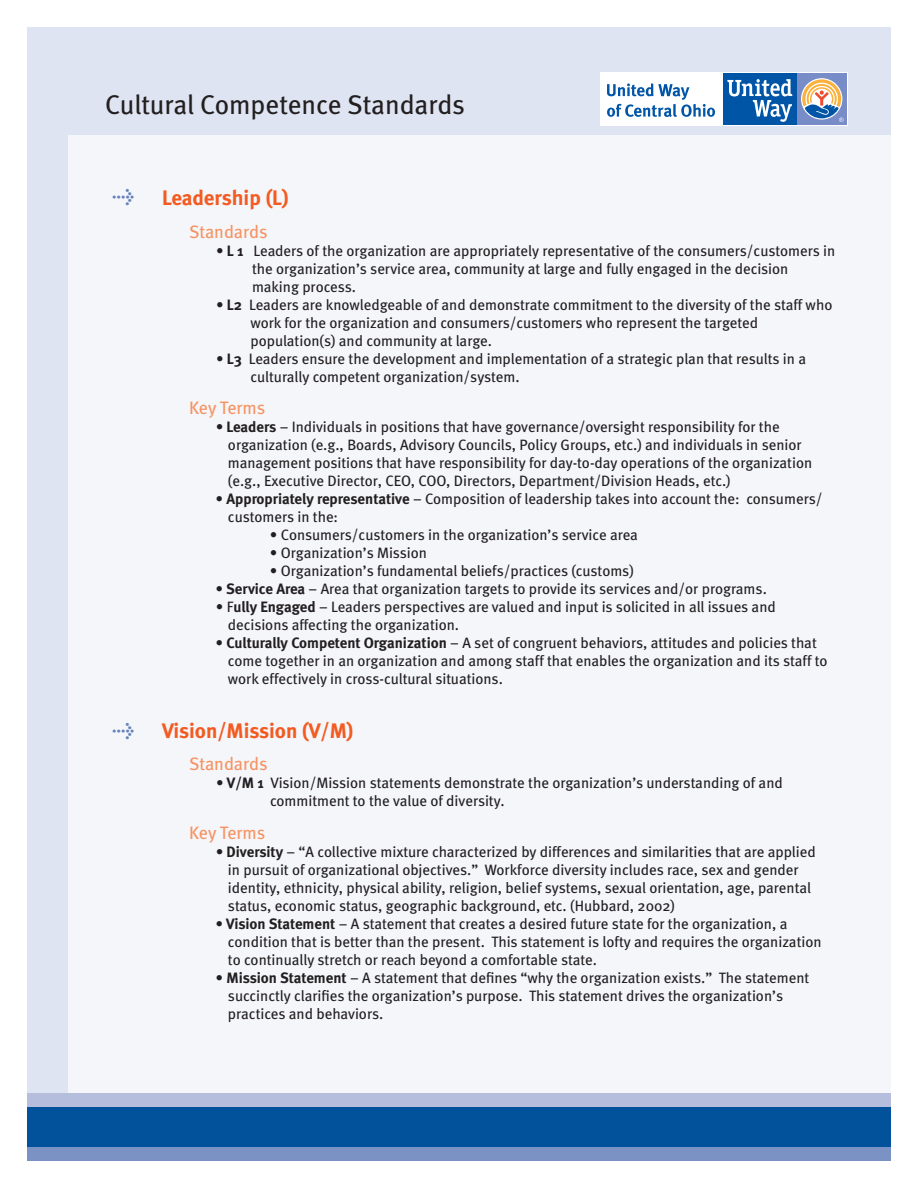
<style>
.page{position:relative;width:918px;height:1188px;background:#fff}
.page>*{position:absolute;margin:0;border:0;box-sizing:border-box;transform-origin:0 0}
.t1{font:27px "Meta";color:#231f20}
.t2{font:700 21px "Meta";letter-spacing:-.005em;color:#f25b21}
.t3{font:18px "Meta";color:#f79362}
.t4{font:18px "Meta Bold Expert";color:#6582ba}
.t5{font:15px/18px "Meta";color:#231f20}
.s1{font-weight:700}
</style>
<div class="page">
<div style="left:44px;top:108px;width:847px;height:992px;background:#f4f6fa"></div>
<div style="left:27px;top:27px;width:864px;height:108px;background:#dee4f1"></div>
<div style="left:27px;top:27px;width:41px;height:1077px;background:#dee4f1"></div>
<div style="left:27px;top:1107px;width:864px;height:41px;background:#01529a"></div>
<div style="left:27px;top:1094px;width:864px;height:13px;background:#b5bfdd"></div>
<div style="left:27px;top:1148px;width:864px;height:13px;background:#7a92c4"></div>
<div style="left:601px;top:72px;width:247px;height:54px;background:#fff"></div>
<div style="left:797px;top:73px;width:50px;height:52px;background:#788dc7"></div>
<svg style="left:801px;top:78px;width:41px;height:42px"></svg>
<div style="left:724px;top:73px;width:73px;height:52px;background:#0155a7"></div>
<svg style="left:727px;top:79px;width:65px;height:43px"></svg>
<svg style="left:607px;top:83px;width:108px;height:34px"></svg>
<svg style="left:802px;top:79px;width:42px;height:43px"></svg>
<h1 class="t1" style="left:105px;top:89px;width:362px">Cultural Competence Standards</h1>
<p class="t4" style="left:112px;top:185px;width:23px">l</p>
<p class="t4" style="left:112px;top:719px;width:23px">l</p>
<h2 class="t2" style="left:162px;top:186px;width:128px">Leadership (L)</h2>
<p class="t3" style="left:189px;top:221px;width:80px">Standards</p>
<p class="t5" style="left:252px;top:241px;width:585px;text-indent:-36px">• <span class="s1">L 1</span> Leaders of the organization are appropriately representative of the consumers/customers in the organization’s service area, community at large and fully engaged in the decision making process.</p>
<p class="t5" style="left:251px;top:295px;width:583px;text-indent:-34px">• <span class="s1">L2</span> Leaders are knowledgeable of and demonstrate commitment to the diversity of the staff who work for the organization and consumers/customers who represent the targeted population(s) and community at large.</p>
<p class="t5" style="left:251px;top:349px;width:557px;text-indent:-34px">• <span class="s1">L3</span> Leaders ensure the development and implementation of a strategic plan that results in a culturally competent organization/system.</p>
<p class="t3" style="left:189px;top:397px;width:78px">Key Terms</p>
<p class="t5" style="left:228px;top:418px;width:586px;text-indent:-12px"><span class="s1">• Leaders</span> – Individuals in positions that have governance/oversight responsibility for the organization (e.g., Boards, Advisory Councils, Policy Groups, etc.) and individuals in senior management positions that have responsibility for day-to-day operations of the organization (e.g., Executive Director, CEO, COO, Directors, Department/Division Heads, etc.)</p>
<p class="t5" style="left:228px;top:490px;width:596px;text-indent:-12px"><span class="s1">• Appropriately representative</span> – Composition of leadership takes into account the: consumers/ customers in the:</p>
<p class="t5" style="left:270px;top:526px;width:370px">• Consumers/customers in the organization’s service area</p>
<p class="t5" style="left:270px;top:544px;width:158px">• Organization’s Mission</p>
<p class="t5" style="left:270px;top:562px;width:365px">• Organization’s fundamental beliefs/practices (customs)</p>
<p class="t5" style="left:216px;top:580px;width:552px"><span class="s1">• Service Area</span> – Area that organization targets to provide its services and/or programs.</p>
<p class="t5" style="left:228px;top:598px;width:549px;text-indent:-12px">• F<span class="s1">ully Engaged</span> – Leaders perspectives are valued and input is solicited in all issues and decisions affecting the organization.</p>
<p class="t5" style="left:228px;top:634px;width:601px;text-indent:-12px"><span class="s1">• Culturally Competent Organization</span> – A set of congruent behaviors, attitudes and policies that come together in an organization and among staff that enables the organization and its staff to work effectively in cross-cultural situations.</p>
<h2 class="t2" style="left:162px;top:718px;width:193px">Vision/Mission (V/M)</h2>
<p class="t3" style="left:189px;top:754px;width:80px">Standards</p>
<p class="t5" style="left:270px;top:774px;width:514px;text-indent:-54px">• <span class="s1">V/M 1</span> Vision/Mission statements demonstrate the organization’s understanding of and commitment to the value of diversity.</p>
<p class="t3" style="left:189px;top:822px;width:78px">Key Terms</p>
<p class="t5" style="left:228px;top:842px;width:589px;text-indent:-12px"><span class="s1">• Diversity</span> – “A collective mixture characterized by differences and similarities that are applied in pursuit of organizational objectives.” Workforce diversity includes race, sex and gender identity, ethnicity, physical ability, religion, belief systems, sexual orientation, age, parental status, economic status, geographic background, etc. (Hubbard, 2002)</p>
<p class="t5" style="left:228px;top:914px;width:595px;text-indent:-12px"><span class="s1">• Vision Statement</span> – A statement that creates a desired future state for the organization, a condition that is better than the present. This statement is lofty and requires the organization to continually stretch or reach beyond a comfortable state.</p>
<p class="t5" style="left:228px;top:968px;width:583px;text-indent:-12px"><span class="s1">• Mission Statement</span> – A statement that defines “why the organization exists.” The statement succinctly clarifies the organization’s purpose. This statement drives the organization’s practices and behaviors.</p>
</div>
